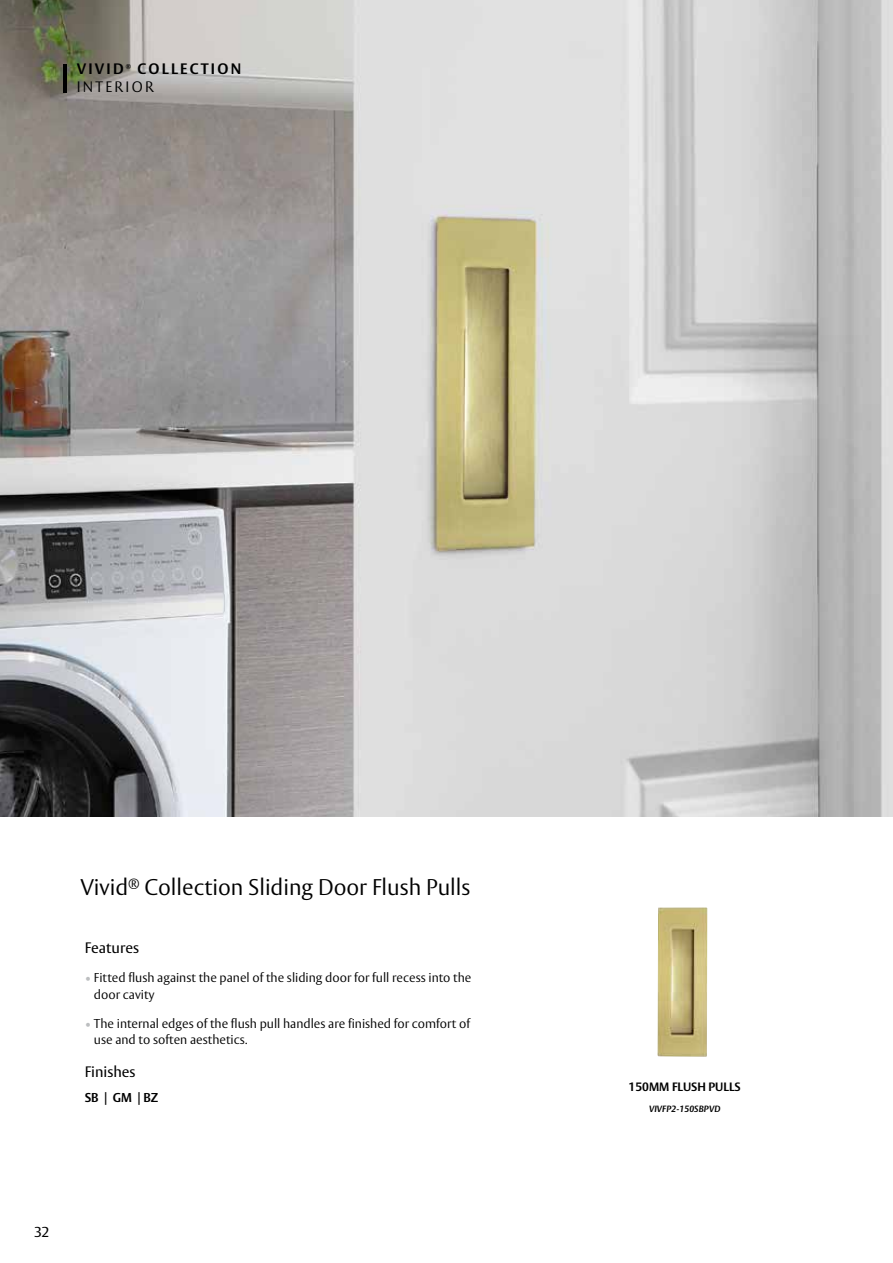
<style>
.page{position:relative;width:893px;height:1263px;background:#fff}
.page>*{position:absolute;margin:0;border:0;box-sizing:border-box;transform-origin:0 0}
.t1{font:300 22.5px "ASSA Vesta";color:#000}
.t2{font:15px "ASSA Vesta";color:#000}
.t3{font:700 15px "ASSA Vesta";letter-spacing:.15em;color:#000}
.t4{font:300 15px "ASSA Vesta";letter-spacing:.15em;color:#000}
.t5{font:14.25px "ASSA Vesta";color:#000}
.t6{font:300 12.75px/16.5px "ASSA Vesta";color:#000}
.t7{font:700 12.75px "ASSA Vesta";color:#000}
.t8{font:700 12px "ASSA Vesta";color:#000}
.t9{font:italic 700 9px "ASSA Vesta";letter-spacing:.02em;color:#000}
.t10{font:700 6.15px "ASSA Vesta";color:#000}
.s1{color:#bcbec0}
</style>
<div class="page">
<img style="left:0;top:0;width:892px;height:816px">
<img style="left:657px;top:907px;width:50px;height:150px">
<hr style="left:64px;top:64px;width:3px;height:28px;background:#000">
<p class="t3" style="left:77px;top:60px;width:48px">VIVID</p>
<p class="t10" style="left:126px;top:62px;width:7px">®</p>
<p class="t3" style="left:137px;top:60px;width:105px">COLLECTION</p>
<p class="t4" style="left:77px;top:78px;width:78px">INTERIOR</p>
<h1 class="t1" style="left:80px;top:873px;width:391px">Vivid<sup>®</sup> Collection Sliding Door Flush Pulls</h1>
<p class="t2" style="left:85px;top:938px;width:56px">Features</p>
<p class="t6" style="left:94px;top:970px;width:379px;text-indent:-9px"><span class="s1">•</span> Fitted flush against the panel of the sliding door for full recess into the door cavity</p>
<p class="t6" style="left:94px;top:1016px;width:378px;text-indent:-9px"><span class="s1">•</span> The internal edges of the flush pull handles are finished for comfort of use and to soften aesthetics.</p>
<p class="t2" style="left:85px;top:1062px;width:52px">Finishes</p>
<p class="t7" style="left:85px;top:1089px;width:75px">SB | GM | BZ</p>
<p class="t5" style="left:34px;top:1223px;width:17px">32</p>
<p class="t8" style="left:629px;top:1079px;width:114px">150MM FLUSH PULLS</p>
<p class="t9" style="left:649px;top:1103px;width:73px">VIVFP2-150SBPVD</p>
</div>
